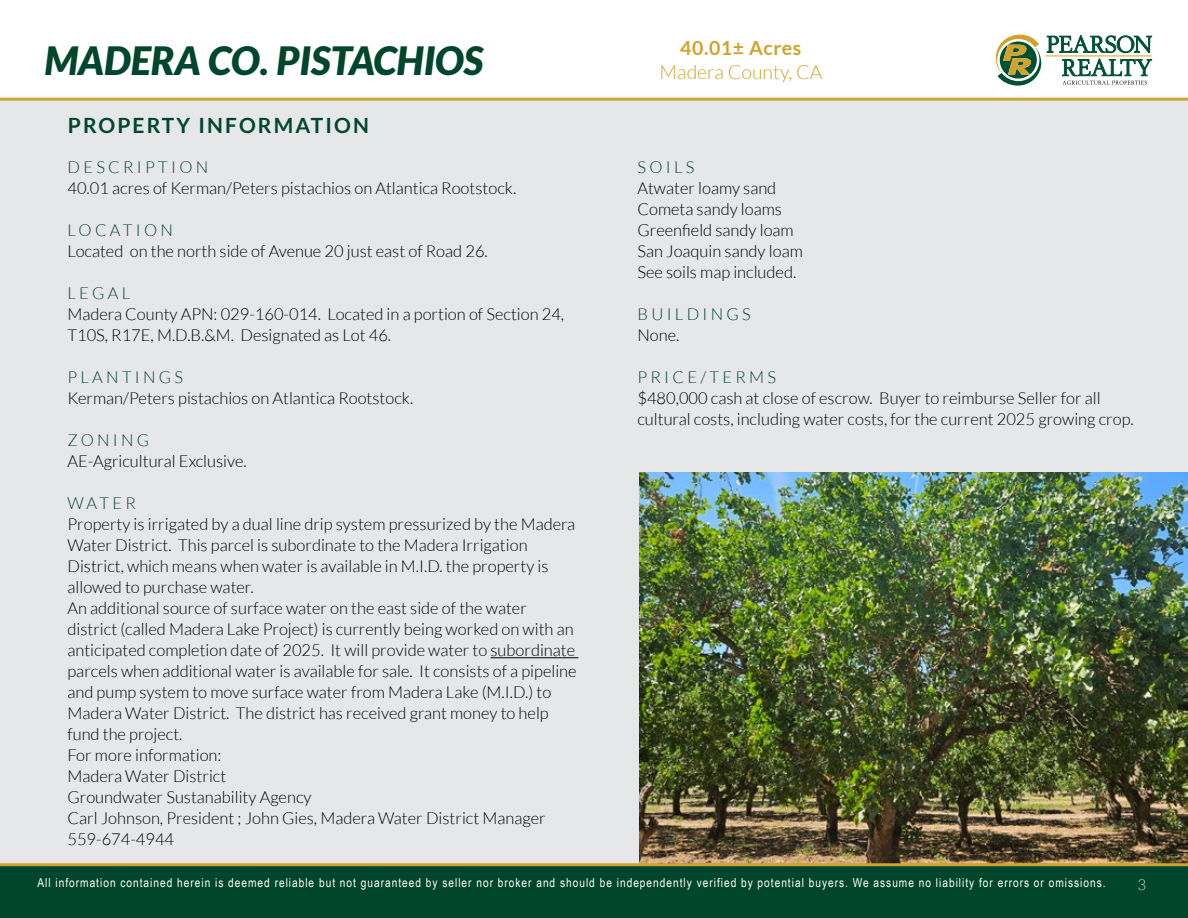
<style>
.page{position:relative;width:1188px;height:918px;background:#fff}
.page>*{position:absolute;margin:0;border:0;box-sizing:border-box;transform-origin:0 0}
.t1{font:italic 900 39px "Lato";color:#00462c}
.t2{font:700 21px "Lato";letter-spacing:.1em;color:#00462c}
.t3{font:300 19.5px "Lato";color:#d1a22c}
.t4{font:700 19.5px "Lato";letter-spacing:.03em;color:#d1a22c}
.t5{font:300 16.5px/21px "Lato";color:#000}
.t6{font:300 16.5px "Lato";letter-spacing:.2em;color:#00462c}
.t7{font:300 15px "Lato";color:#dcddde}
.t8{font:12.3px "Arial Narrow";letter-spacing:.08em;color:#fff}
</style>
<div class="page">
<div style="left:0;top:99px;width:1188px;height:765px;background:#e6e7e8"></div>
<img style="left:639px;top:472px;width:549px;height:391px">
<svg style="left:996px;top:35px;width:156px;height:51px"></svg>
<div style="left:0;top:864px;width:1188px;height:54px;background:#00462c"></div>
<hr style="left:0;top:863px;width:1188px;height:3px;background:#d1a22c">
<hr style="left:0;top:98px;width:1188px;height:3px;background:#d1a22c">
<hr style="left:491px;top:657px;width:87px;height:1px;background:#000">
<h1 class="t1" style="left:44px;top:38px;width:440px">MADERA CO. PISTACHIOS</h1>
<p class="t2" style="left:68px;top:114px;width:303px">PROPERTY INFORMATION</p>
<p class="t6" style="left:68px;top:159px;width:142px">DESCRIPTION</p>
<p class="t5" style="left:68px;top:178px;width:450px">40.01 acres of Kerman/Peters pistachios on Atlantica Rootstock.</p>
<p class="t6" style="left:68px;top:222px;width:107px">LOCATION</p>
<p class="t5" style="left:68px;top:241px;width:422px">Located on the north side of Avenue 20 just east of Road 26.</p>
<p class="t6" style="left:68px;top:285px;width:64px">LEGAL</p>
<p class="t5" style="left:68px;top:304px;width:498px">Madera County APN: 029-160-014. Located in a portion of Section 24,<br>T10S, R17E, M.D.B.&amp;M. Designated as Lot 46.</p>
<p class="t6" style="left:68px;top:369px;width:117px">PLANTINGS</p>
<p class="t5" style="left:68px;top:388px;width:347px">Kerman/Peters pistachios on Atlantica Rootstock.</p>
<p class="t6" style="left:68px;top:432px;width:83px">ZONING</p>
<p class="t5" style="left:68px;top:451px;width:181px">AE-Agricultural Exclusive.</p>
<p class="t6" style="left:68px;top:495px;width:70px">WATER</p>
<p class="t5" style="left:68px;top:514px;width:511px">Property is irrigated by a dual line drip system pressurized by the Madera Water District. This parcel is subordinate to the Madera Irrigation District, which means when water is available in M.I.D. the property is allowed to purchase water.<br>An additional source of surface water on the east side of the water district (called Madera Lake Project) is currently being worked on with an anticipated completion date of 2025. It will provide water to subordinate parcels when additional water is available for sale. It consists of a pipeline and pump system to move surface water from Madera Lake (M.I.D.) to Madera Water District. The district has received grant money to help fund the project.<br>For more information:<br>Madera Water District<br>Groundwater Sustanability Agency<br>Carl Johnson, President ; John Gies, Madera Water District Manager 559-674-4944</p>
<p class="t4" style="left:680px;top:36px;width:123px">40.01± Acres</p>
<p class="t3" style="left:659px;top:61px;width:164px">Madera County, CA</p>
<p class="t6" style="left:637px;top:159px;width:58px">SOILS</p>
<p class="t5" style="left:637px;top:178px;width:167px">Atwater loamy sand<br>Cometa sandy loams<br>Greenfield sandy loam<br>San Joaquin sandy loam<br>See soils map included.</p>
<p class="t6" style="left:637px;top:306px;width:115px">BUILDINGS</p>
<p class="t5" style="left:637px;top:325px;width:44px">None.</p>
<p class="t6" style="left:637px;top:369px;width:140px">PRICE/TERMS</p>
<p class="t5" style="left:637px;top:388px;width:498px">$480,000 cash at close of escrow. Buyer to reimburse Seller for all cultural costs, including water costs, for the current 2025 growing crop.</p>
<p class="t8" style="left:38px;top:873px;width:1070px">All information contained herein is deemed reliable but not guaranteed by seller nor broker and should be independently verified by potential buyers. We assume no liability for errors or omissions.</p>
<p class="t7" style="left:1138px;top:876px;width:10px">3</p>
</div>
